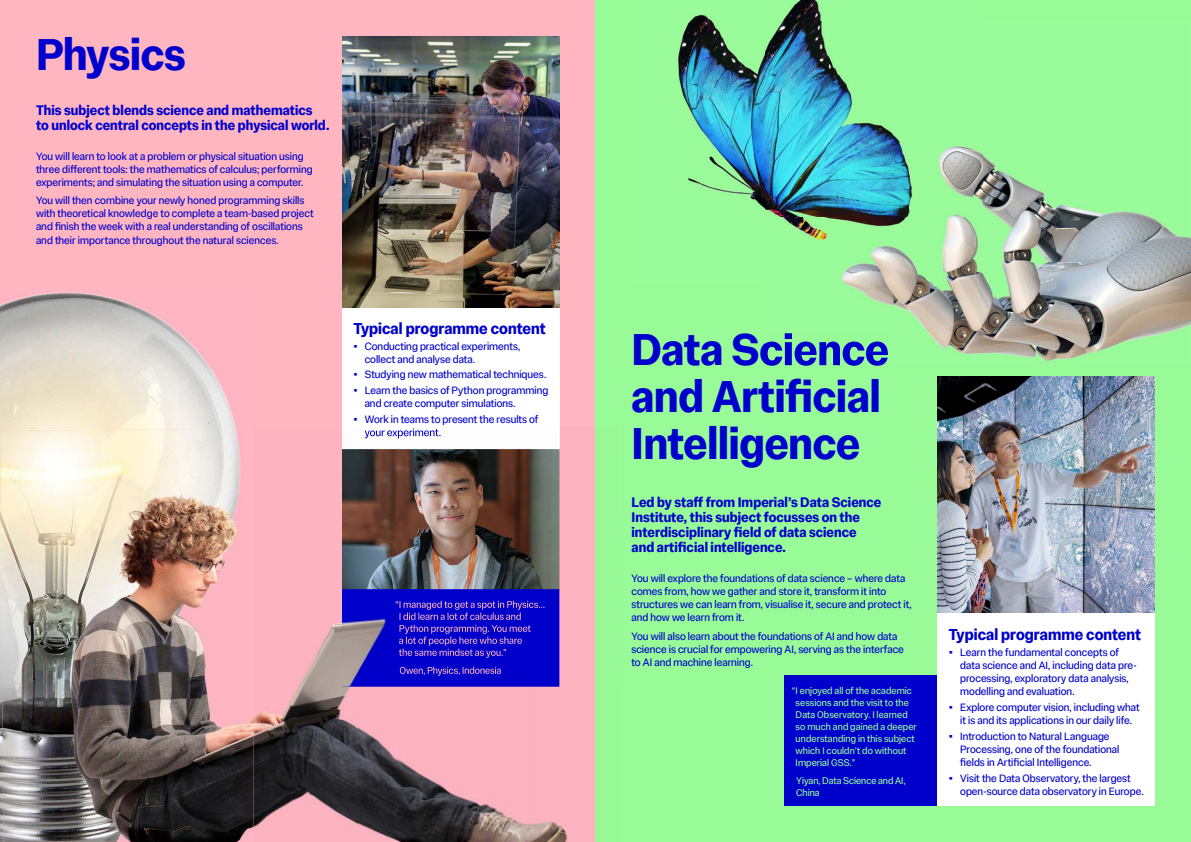
<style>
.page{position:relative;width:1191px;height:842px;background:#fff}
.page>*{position:absolute;margin:0;border:0;box-sizing:border-box;transform-origin:0 0}
.t1{font:600 45px/47px "Imperial Sans Display";letter-spacing:-.005em;color:#0000cd}
.t2{font:600 16px "Imperial Sans Display";color:#0000cd}
.t3{font:600 14px/15px "Imperial Sans Display";letter-spacing:.005em;color:#0000cd}
.t4{font:11px/13px "Imperial Sans Display";letter-spacing:.005em;color:#0000cd}
.t5{font:10px/12px "Imperial Sans Display";letter-spacing:.005em;color:#98fb98}
</style>
<div class="page">
<div style="left:0;top:0;width:595px;height:842px;background:#ffb6c1"></div>
<img style="left:0;top:292px;width:236px;height:137px">
<img style="left:0;top:636px;width:2px;height:206px">
<div style="left:595px;top:0;width:596px;height:842px;background:#98fb98"></div>
<div style="left:342px;top:307px;width:217px;height:142px;background:#fff"></div>
<img style="left:677px;top:14px;width:88px;height:195px">
<img style="left:782px;top:0;width:39px;height:21px">
<img style="left:342px;top:36px;width:217px;height:271px">
<img style="left:530px;top:425px;width:66px;height:417px">
<img style="left:221px;top:428px;width:134px;height:414px">
<img style="left:355px;top:686px;width:175px;height:156px">
<img style="left:2px;top:636px;width:220px;height:206px">
<img style="left:0;top:429px;width:222px;height:207px">
<img style="left:342px;top:426px;width:217px;height:260px">
<img style="left:365px;top:428px;width:75px;height:10px">
<img style="left:399px;top:601px;width:146px;height:9px">
<img style="left:399px;top:612px;width:122px;height:8px">
<img style="left:399px;top:625px;width:132px;height:9px">
<img style="left:399px;top:636px;width:123px;height:10px">
<img style="left:399px;top:649px;width:107px;height:9px">
<img style="left:400px;top:667px;width:101px;height:9px">
<img style="left:937px;top:376px;width:218px;height:238px">
<div style="left:937px;top:614px;width:218px;height:192px;background:#fff"></div>
<img style="left:982px;top:153px;width:186px;height:75px">
<img style="left:978px;top:228px;width:213px;height:134px">
<img style="left:844px;top:283px;width:134px;height:72px">
<img style="left:765px;top:333px;width:124px;height:32px">
<img style="left:765px;top:21px;width:217px;height:262px">
<div style="left:784px;top:675px;width:153px;height:131px;background:#0000cd"></div>
<h1 class="t1" style="left:36px;top:28px;width:151px">Physics</h1>
<p class="t3" style="left:36px;top:101px;width:295px">This subject blends science and mathematics<br>to unlock central concepts in the physical world.</p>
<p class="t4" style="left:36px;top:149px;width:278px">You will learn to look at a problem or physical situation using three different tools: the mathematics of calculus; performing experiments; and simulating the situation using a computer.</p>
<p class="t4" style="left:36px;top:194px;width:279px">You will then combine your newly honed programming skills with theoretical knowledge to complete a team-based project and finish the week with a real understanding of oscillations and their importance throughout the natural sciences.</p>
<h2 class="t2" style="left:353px;top:316px;width:194px">Typical programme content</h2>
<p class="t4" style="left:365px;top:339px;width:157px;text-indent:-11px">• Conducting practical experiments, collect and analyse data.</p>
<p class="t4" style="left:353px;top:368px;width:194px">• Studying new mathematical techniques.</p>
<p class="t4" style="left:365px;top:383px;width:185px;text-indent:-11px">• Learn the basics of Python programming and create computer simulations.</p>
<p class="t4" style="left:353px;top:412px;width:187px">• Work in teams to present the results of</p>
<h1 class="t1" style="left:631px;top:324px;width:259px">Data Science and Artificial<br>Intelligence</h1>
<p class="t3" style="left:631px;top:494px;width:251px">Led by staff from Imperial’s Data Science Institute, this subject focusses on the interdisciplinary field of data science and artificial intelligence.</p>
<p class="t4" style="left:631px;top:571px;width:281px">You will explore the foundations of data science – where data comes from, how we gather and store it, transform it into structures we can learn from, visualise it, secure and protect it, and how we learn from it.</p>
<p class="t4" style="left:631px;top:629px;width:274px">You will also learn about the foundations of AI and how data science is crucial for empowering AI, serving as the interface to AI and machine learning.</p>
<h2 class="t2" style="left:948px;top:623px;width:194px">Typical programme content</h2>
<p class="t4" style="left:960px;top:645px;width:178px;text-indent:-11px">• Learn the fundamental concepts of data science and AI, including data pre&shy;processing, exploratory data analysis, modelling and evaluation.</p>
<p class="t4" style="left:948px;top:700px;width:192px;text-align:center">• Explore computer vision, including what it is and its applications in our daily life.</p>
<p class="t4" style="left:960px;top:729px;width:161px;text-indent:-11px">• Introduction to Natural Language<br>Processing, one of the foundational fields in Artificial Intelligence.</p>
<p class="t4" style="left:960px;top:771px;width:185px;text-indent:-11px">• Visit the Data Observatory, the largest open-source data observatory in Europe.</p>
<p class="t5" style="left:795px;top:684px;width:123px;text-indent:-4px">“I enjoyed all of the academic sessions and the visit to the<br>Data Observatory. I learned so much and gained a deeper understanding in this subject which I couldn’t do without<br>Imperial GSS.”</p>
<p class="t5" style="left:796px;top:774px;width:111px">Yiyan, Data Science and AI,<br>China</p>
</div>
